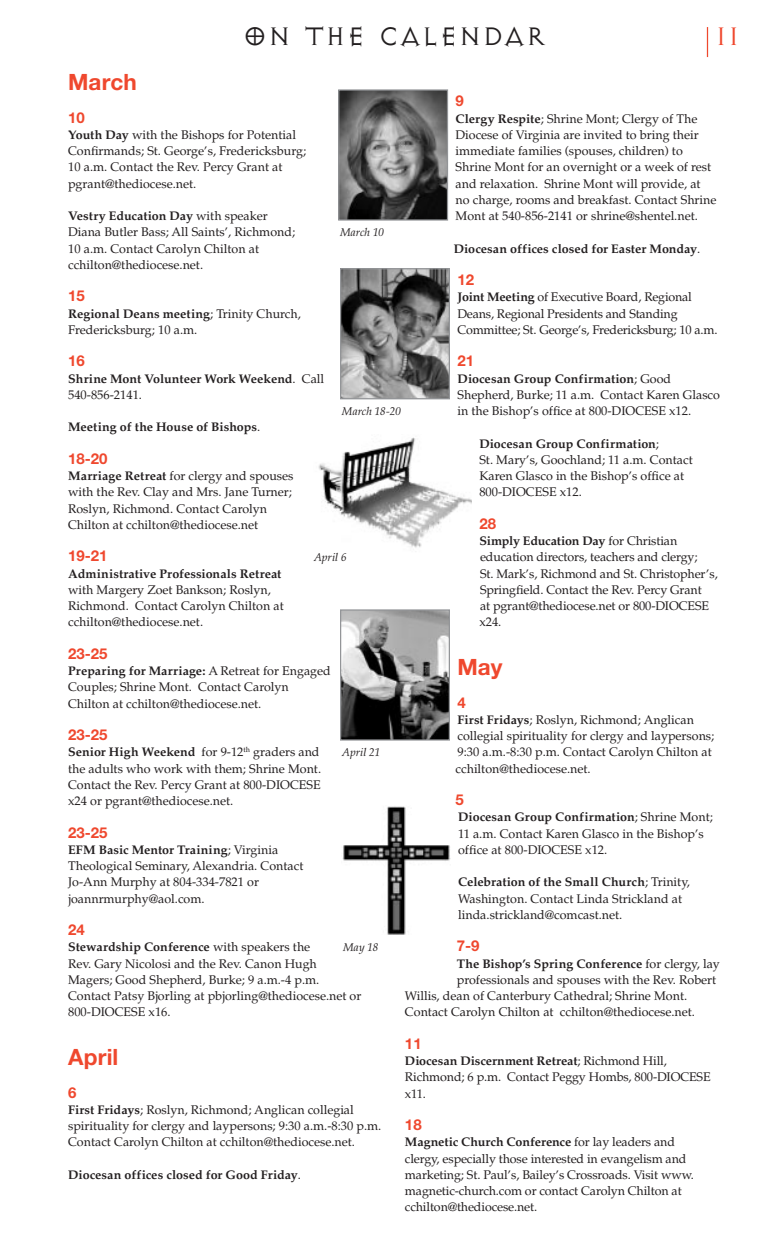
<style>
.page{position:relative;width:765px;height:1260px;background:#fff}
.page>*{position:absolute;margin:0;border:0;box-sizing:border-box;transform-origin:0 0}
.t1{font:300 30px "Exocet";color:#231f20}
.t2{font:300 30px "Exocet";color:#ef482e}
.t3{font:700 22.5px "Helvetica Neue";letter-spacing:.005em;color:#ef482e}
.t4{font:700 15px "Helvetica Neue";color:#ef482e}
.t5{font:12.5px/16.2px "Palatino";color:#231f20}
.t6{font:700 12.5px/16.2px "Palatino";letter-spacing:.005em;color:#231f20}
.t7{font:italic 11.25px "Palatino";letter-spacing:.005em;color:#231f20}
.s1{font-weight:700}
.s2{font-weight:400}
</style>
<div class="page">
<hr style="left:707px;top:27px;width:1px;height:30px;background:#ef482e">
<img style="left:340px;top:91px;width:106px;height:128px">
<div style="left:338px;top:89px;width:110px;height:132px;border:1px solid #939598"></div>
<img style="left:342px;top:270px;width:106px;height:127px">
<div style="left:340px;top:268px;width:110px;height:131px;border:1px solid #939598"></div>
<img style="left:318px;top:437px;width:154px;height:111px">
<img style="left:342px;top:611px;width:106px;height:128px">
<div style="left:340px;top:609px;width:110px;height:132px;border:1px solid #939598"></div>
<img style="left:342px;top:806px;width:109px;height:129px">
<h1 class="t1" style="left:243px;top:20px;width:305px">ON THE CALENDAR</h1>
<h1 class="t2" style="left:715px;top:20px;width:27px">11</h1>
<h2 class="t3" style="left:68px;top:68px;width:70px">March</h2>
<p class="t4" style="left:68px;top:108px;width:18px">10</p>
<p class="t5" style="left:68px;top:127px;width:240px"><span class="s1">Youth Day</span> with the Bishops for Potential Confirmands; St. George’s, Fredericksburg; 10 a.m. Contact the Rev. Percy Grant at pgrant@thediocese.net.</p>
<p class="t5" style="left:68px;top:208px;width:229px"><span class="s1">Vestry Education Day</span> with speaker Diana Butler Bass; All Saints’, Richmond; 10 a.m. Contact Carolyn Chilton at cchilton@thediocese.net.</p>
<p class="t4" style="left:68px;top:287px;width:18px">15</p>
<p class="t5" style="left:68px;top:305px;width:234px"><span class="s1">Regional Deans meeting</span>; Trinity Church,<br>Fredericksburg; 10 a.m.</p>
<p class="t4" style="left:68px;top:352px;width:18px">16</p>
<p class="t6" style="left:68px;top:370px;width:258px">Shrine Mont Volunteer Work Weekend<span class="s2">. Call<br>540-856-2141.</span></p>
<p class="t6" style="left:68px;top:419px;width:194px">Meeting of the House of Bishops<span class="s2">.</span></p>
<p class="t4" style="left:68px;top:449px;width:41px">18-20</p>
<p class="t5" style="left:68px;top:468px;width:227px"><span class="s1">Marriage Retreat</span> for clergy and spouses with the Rev. Clay and Mrs. Jane Turner; Roslyn, Richmond. Contact Carolyn Chilton at cchilton@thediocese.net</p>
<p class="t4" style="left:68px;top:547px;width:41px">19-21</p>
<p class="t6" style="left:68px;top:565px;width:215px">Administrative Professionals Retreat</p>
<p class="t5" style="left:68px;top:582px;width:217px">with Margery Zoet Bankson; Roslyn,<br>Richmond. Contact Carolyn Chilton at cchilton@thediocese.net.</p>
<p class="t4" style="left:68px;top:644px;width:41px">23-25</p>
<p class="t5" style="left:68px;top:663px;width:264px"><span class="s1">Preparing for Marriage:</span> A Retreat for Engaged<br>Couples; Shrine Mont. Contact Carolyn<br>Chilton at cchilton@thediocese.net.</p>
<p class="t4" style="left:68px;top:725px;width:41px">23-25</p>
<p class="t5" style="left:68px;top:744px;width:255px"><span class="s1">Senior High Weekend</span> for 9-12<sup>th</sup> graders and the adults who work with them; Shrine Mont.<br>Contact the Rev. Percy Grant at 800-DIOCESE x24 or pgrant@thediocese.net.</p>
<p class="t4" style="left:68px;top:823px;width:41px">23-25</p>
<p class="t5" style="left:68px;top:842px;width:237px"><span class="s1">EFM Basic Mentor Training</span>; Virginia Theological Seminary, Alexandria. Contact Jo-Ann Murphy at 804-334-7821 or joannrmurphy@aol.com.</p>
<p class="t4" style="left:68px;top:920px;width:18px">24</p>
<p class="t5" style="left:68px;top:939px;width:295px"><span class="s1">Stewardship Conference</span> with speakers the<br>Rev. Gary Nicolosi and the Rev. Canon Hugh Magers; Good Shepherd, Burke; 9 a.m.-4 p.m.<br>Contact Patsy Bjorling at pbjorling@thediocese.net or 800-DIOCESE x16.</p>
<h2 class="t3" style="left:68px;top:1043px;width:52px">April</h2>
<p class="t4" style="left:68px;top:1083px;width:10px">6</p>
<p class="t5" style="left:68px;top:1102px;width:315px"><span class="s1">First Fridays</span>; Roslyn, Richmond; Anglican collegial spirituality for clergy and laypersons; 9:30 a.m.-8:30 p.m.<br>Contact Carolyn Chilton at cchilton@thediocese.net.</p>
<p class="t6" style="left:68px;top:1166px;width:234px">Diocesan offices closed for Good Friday<span class="s2">.</span></p>
<p class="t4" style="left:456px;top:92px;width:10px">9</p>
<p class="t5" style="left:456px;top:110px;width:262px"><span class="s1">Clergy Respite</span>; Shrine Mont; Clergy of The Diocese of Virginia are invited to bring their immediate families (spouses, children) to Shrine Mont for an overnight or a week of rest and relaxation. Shrine Mont will provide, at no charge, rooms and breakfast. Contact Shrine Mont at 540-856-2141 or shrine@shentel.net.</p>
<p class="t6" style="left:454px;top:240px;width:248px">Diocesan offices closed for Easter Monday<span class="s2">.</span></p>
<p class="t4" style="left:458px;top:270px;width:18px">12</p>
<p class="t5" style="left:457px;top:289px;width:262px"><span class="s1">Joint Meeting</span> of Executive Board, Regional<br>Deans, Regional Presidents and Standing<br>Committee; St. George’s, Fredericksburg; 10 a.m.</p>
<p class="t4" style="left:458px;top:352px;width:18px">21</p>
<p class="t5" style="left:457px;top:370px;width:264px"><span class="s1">Diocesan Group Confirmation</span>; Good<br>Shepherd, Burke; 11 a.m. Contact Karen Glasco in the Bishop’s office at 800-DIOCESE x12.</p>
<p class="t5" style="left:479px;top:435px;width:215px"><span class="s1">Diocesan Group Confirmation</span>;<br>St. Mary’s, Goochland; 11 a.m. Contact<br>Karen Glasco in the Bishop’s office at<br>800-DIOCESE x12.</p>
<p class="t4" style="left:479px;top:514px;width:18px">28</p>
<p class="t5" style="left:479px;top:533px;width:240px"><span class="s1">Simply Education Day</span> for Christian education directors, teachers and clergy;<br>St. Mark’s, Richmond and St. Christopher’s, Springfield. Contact the Rev. Percy Grant<br>at pgrant@thediocese.net or 800-DIOCESE x24.</p>
<h2 class="t3" style="left:458px;top:653px;width:46px">May</h2>
<p class="t4" style="left:458px;top:693px;width:10px">4</p>
<p class="t5" style="left:456px;top:712px;width:260px"><span class="s1">First Fridays</span>; Roslyn, Richmond; Anglican collegial spirituality for clergy and laypersons; 9:30 a.m.-8:30 p.m. Contact Carolyn Chilton at cchilton@thediocese.net.</p>
<p class="t4" style="left:456px;top:790px;width:10px">5</p>
<p class="t5" style="left:458px;top:809px;width:256px"><span class="s1">Diocesan Group Confirmation</span>; Shrine Mont;<br>11 a.m. Contact Karen Glasco in the Bishop’s office at 800-DIOCESE x12.</p>
<p class="t5" style="left:458px;top:874px;width:233px"><span class="s1">Celebration of the Small Church</span>; Trinity,<br>Washington. Contact Linda Strickland at linda.strickland@comcast.net.</p>
<p class="t4" style="left:457px;top:937px;width:24px">7-9</p>
<p class="t6" style="left:457px;top:955px;width:265px">The Bishop’s Spring Conference <span class="s2">for clergy, lay</span></p>
<p class="t5" style="left:457px;top:972px;width:261px">professionals and spouses with the Rev. Robert</p>
<p class="t5" style="left:405px;top:988px;width:284px">Willis, dean of Canterbury Cathedral; Shrine Mont.</p>
<p class="t5" style="left:405px;top:1004px;width:291px">Contact Carolyn Chilton at cchilton@thediocese.net.</p>
<p class="t4" style="left:405px;top:1034px;width:18px">11</p>
<p class="t5" style="left:405px;top:1053px;width:307px"><span class="s1">Diocesan Discernment Retreat</span>; Richmond Hill,<br>Richmond; 6 p.m. Contact Peggy Hombs, 800-DIOCESE x11.</p>
<p class="t4" style="left:405px;top:1115px;width:18px">18</p>
<p class="t5" style="left:405px;top:1134px;width:290px"><span class="s1">Magnetic Church Conference</span> for lay leaders and clergy, especially those interested in evangelism and marketing; St. Paul’s, Bailey’s Crossroads. Visit www. magnetic-church.com or contact Carolyn Chilton at cchilton@thediocese.net.</p>
<p class="t7" style="left:340px;top:226px;width:46px">March 10</p>
<p class="t7" style="left:342px;top:404px;width:61px">March 18-20</p>
<p class="t7" style="left:314px;top:551px;width:35px">April 6</p>
<p class="t7" style="left:342px;top:746px;width:40px">April 21</p>
<p class="t7" style="left:343px;top:941px;width:37px">May 18</p>
</div>
